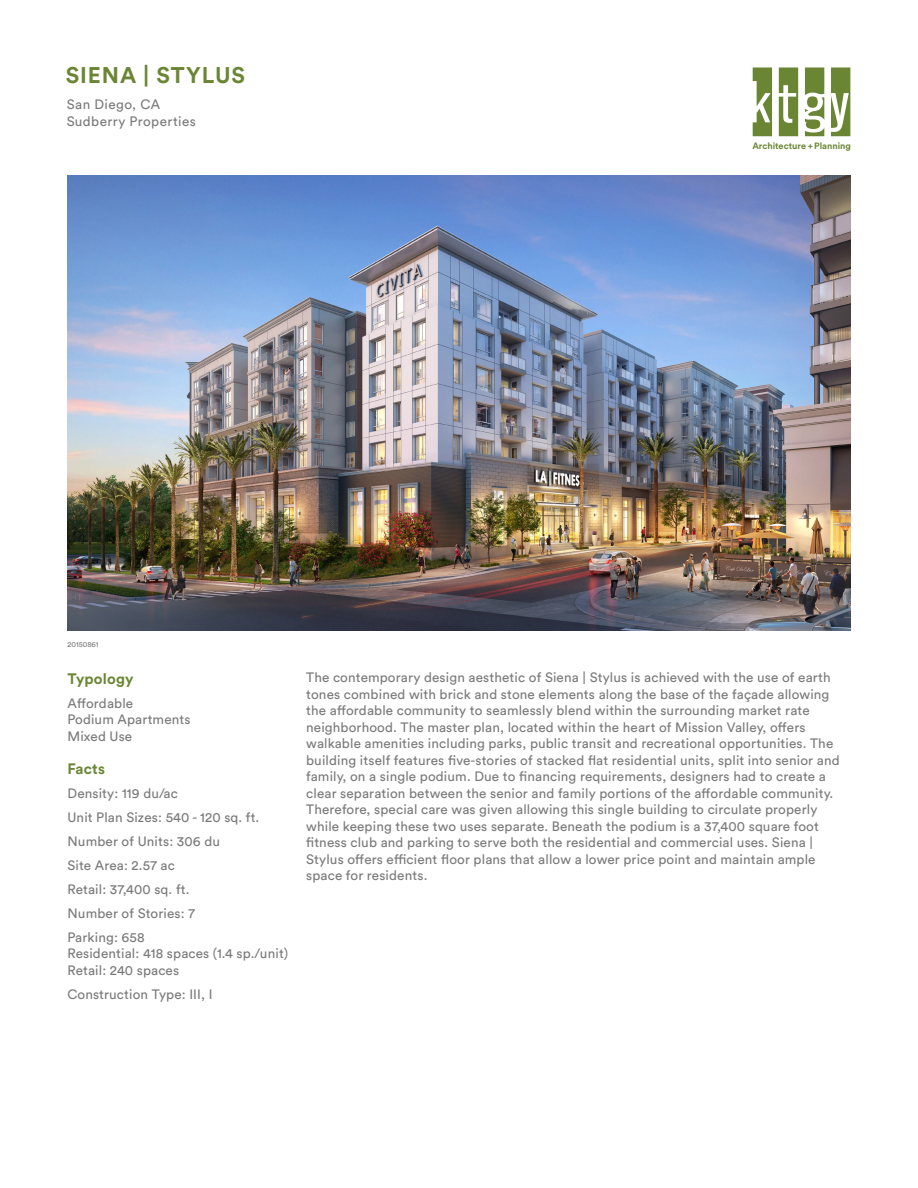
<style>
.page{position:relative;width:918px;height:1188px;background:#fff}
.page>*{position:absolute;margin:0;border:0;box-sizing:border-box;transform-origin:0 0}
.BROCHURE_-_Project_T{font:700 22.5px "Circular Std";letter-spacing:.04em;color:#6a8634}
.BROCHURE_-_Category{font:700 15px "Circular Std";letter-spacing:.01em;color:#6a8634}
.BROCHURE_-_Paragraph{font:13.5px/16.5px "Circular Std";letter-spacing:.01em;color:#7a7a7a}
.BROCHURE_-_Location{font:13.5px "Circular Std";letter-spacing:.03em;color:#7a7a7a}
.t1{font:700 9.15px "Circular Std";color:#6a8634}
.BROCHURE_-_Project_N{font:7.5px "Circular Std";color:#797a79}
</style>
<div class="page">
<svg style="left:753px;top:68px;width:19px;height:68px"></svg>
<svg style="left:779px;top:68px;width:19px;height:68px"></svg>
<svg style="left:831px;top:68px;width:19px;height:68px"></svg>
<svg style="left:805px;top:68px;width:19px;height:68px"></svg>
<img style="left:68px;top:176px;width:782px;height:455px">
<p class="BROCHURE_-_Project_T" style="left:66px;top:61px;width:181px">SIENA | STYLUS</p>
<p class="BROCHURE_-_Location" style="left:67px;top:96px;width:95px">San Diego, CA</p>
<p class="BROCHURE_-_Location" style="left:67px;top:113px;width:131px">Sudberry Properties</p>
<p class="t1" style="left:752px;top:139px;width:100px">Architecture + Planning</p>
<p class="BROCHURE_-_Project_N" style="left:68px;top:640px;width:33px">20150861</p>
<p class="BROCHURE_-_Category" style="left:68px;top:669px;width:67px">Typology</p>
<p class="BROCHURE_-_Paragraph" style="left:68px;top:694px;width:125px">Affordable<br>Podium Apartments</p>
<p class="BROCHURE_-_Paragraph" style="left:68px;top:727px;width:66px">Mixed Use</p>
<p class="BROCHURE_-_Category" style="left:68px;top:759px;width:39px">Facts</p>
<p class="BROCHURE_-_Paragraph" style="left:68px;top:784px;width:112px">Density: 119 du/ac</p>
<p class="BROCHURE_-_Paragraph" style="left:68px;top:808px;width:193px">Unit Plan Sizes: 540 - 120 sq. ft.</p>
<p class="BROCHURE_-_Paragraph" style="left:68px;top:832px;width:154px">Number of Units: 306 du</p>
<p class="BROCHURE_-_Paragraph" style="left:68px;top:856px;width:109px">Site Area: 2.57 ac</p>
<p class="BROCHURE_-_Paragraph" style="left:68px;top:880px;width:123px">Retail: 37,400 sq. ft.</p>
<p class="BROCHURE_-_Paragraph" style="left:68px;top:904px;width:129px">Number of Stories: 7</p>
<p class="BROCHURE_-_Paragraph" style="left:68px;top:928px;width:79px">Parking: 658</p>
<p class="BROCHURE_-_Paragraph" style="left:68px;top:945px;width:222px">Residential: 418 spaces (1.4 sp./unit)</p>
<p class="BROCHURE_-_Paragraph" style="left:68px;top:961px;width:113px">Retail: 240 spaces</p>
<p class="BROCHURE_-_Paragraph" style="left:68px;top:985px;width:146px">Construction Type: III, I</p>
<p class="BROCHURE_-_Paragraph" style="left:306px;top:669px;width:535px">The contemporary design aesthetic of Siena | Stylus is achieved with the use of earth tones combined with brick and stone elements along the base of the façade allowing the affordable community to seamlessly blend within the surrounding market rate neighborhood. The master plan, located within the heart of Mission Valley, offers walkable amenities including parks, public transit and recreational opportunities. The building itself features five-stories of stacked flat residential units, split into senior and family, on a single podium. Due to financing requirements, designers had to create a clear separation between the senior and family portions of the affordable community.<br>Therefore, special care was given allowing this single building to circulate properly while keeping these two uses separate. Beneath the podium is a 37,400 square foot fitness club and parking to serve both the residential and commercial uses. Siena | Stylus offers efficient floor plans that allow a lower price point and maintain ample space for residents.</p>
</div>
